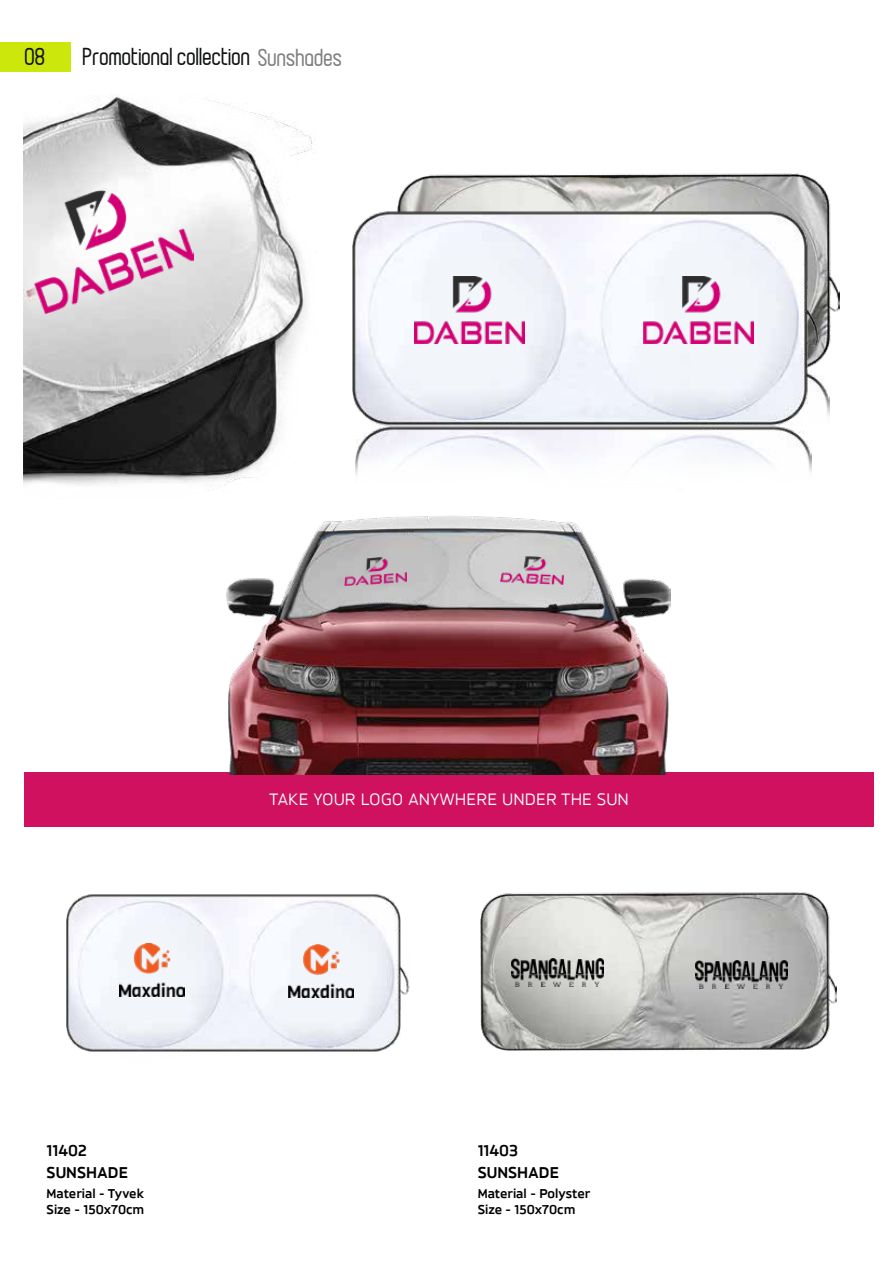
<style>
.page{position:relative;width:893px;height:1263px;background:#fff}
.page>*{position:absolute;margin:0;border:0;box-sizing:border-box;transform-origin:0 0}
.t1{font:22.5px "Beillingsday";color:#101213}
.t2{font:17.4px "Brokman Trial";color:#fff}
.t3{font:700 16.5px "Brokman Trial";color:#000}
.t4{font:700 13.5px/16.2px "Brokman Trial";color:#000}
.s1{color:#808080}
</style>
<div class="page">
<div style="left:24px;top:772px;width:850px;height:54px;background:#cf115f"></div>
<img style="left:480px;top:892px;width:356px;height:159px">
<img style="left:67px;top:894px;width:343px;height:158px">
<img style="left:695px;top:960px;width:92px;height:28px">
<img style="left:511px;top:958px;width:93px;height:29px">
<img style="left:289px;top:944px;width:65px;height:53px">
<img style="left:120px;top:943px;width:65px;height:53px">
<img style="left:23px;top:96px;width:290px;height:394px">
<img style="left:397px;top:173px;width:443px;height:178px">
<img style="left:353px;top:208px;width:474px;height:214px">
<img style="left:355px;top:422px;width:457px;height:54px">
<img style="left:226px;top:515px;width:445px;height:260px">
<img style="left:285px;top:530px;width:327px;height:90px">
<img style="left:414px;top:276px;width:110px;height:68px">
<img style="left:344px;top:557px;width:62px;height:28px">
<img style="left:501px;top:557px;width:62px;height:27px">
<img style="left:643px;top:276px;width:110px;height:68px">
<img style="left:35px;top:191px;width:159px;height:122px">
<div style="left:0;top:43px;width:70px;height:29px;background:#cce70b"></div>
<h1 class="t1" style="left:25px;top:46px;width:22px">08</h1>
<h1 class="t1" style="left:83px;top:46px;width:261px">Promotional collection <span class="s1">Sunshades</span></h1>
<p class="t2" style="left:269px;top:792px;width:361px">TAKE YOUR LOGO ANYWHERE UNDER THE SUN</p>
<p class="t3" style="left:47px;top:1143px;width:42px">11402</p>
<p class="t3" style="left:47px;top:1165px;width:83px">SUNSHADE</p>
<p class="t4" style="left:47px;top:1186px;width:99px">Material - Tyvek<br>Size - 150x70cm</p>
<p class="t3" style="left:478px;top:1143px;width:42px">11403</p>
<p class="t3" style="left:478px;top:1165px;width:83px">SUNSHADE</p>
<p class="t4" style="left:478px;top:1186px;width:114px">Material - Polyster<br>Size - 150x70cm</p>
</div>
